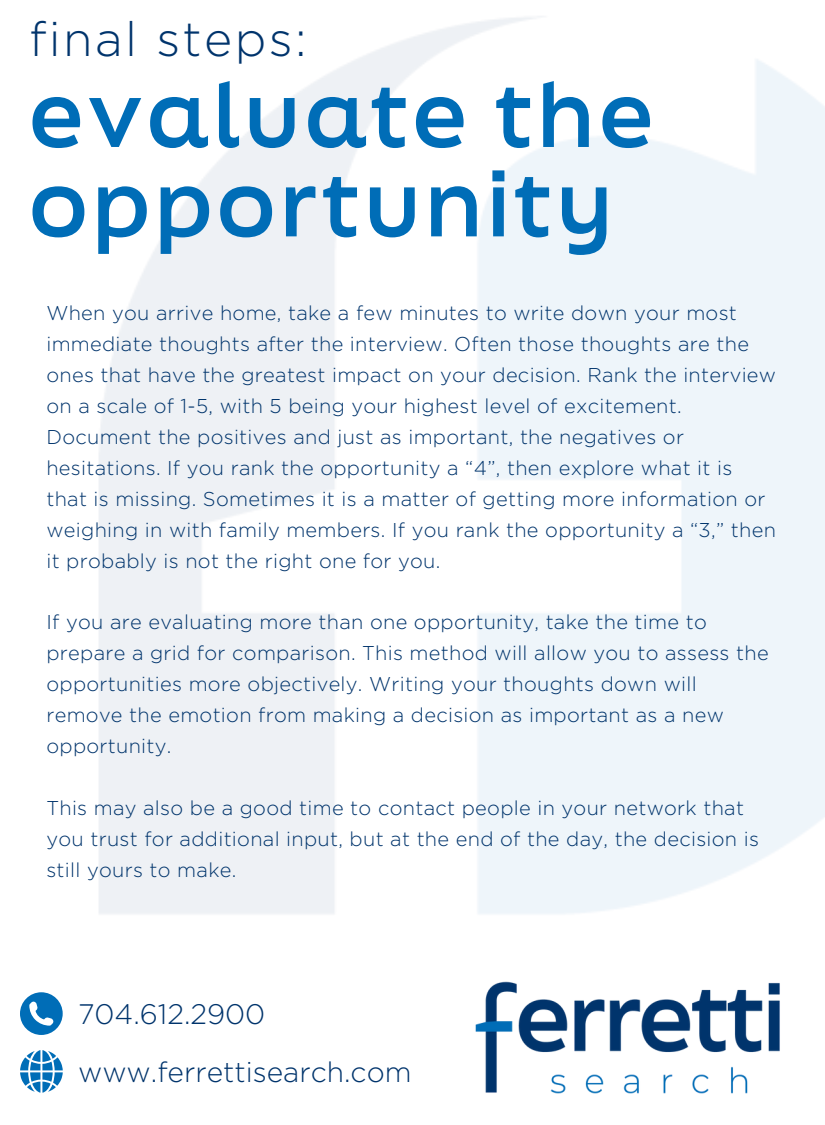
<style>
.page{position:relative;width:825px;height:1125px;background:#fff}
.page>*{position:absolute;margin:0;border:0;box-sizing:border-box;transform-origin:0 0}
.t1{font:700 87.75px/89.4px "Final Six";letter-spacing:.05em;color:#006db7}
.t2{font:300 48.12px "Gotham";letter-spacing:.05em;color:#00346c}
.t3{font:300 28.25px "Gotham";color:#00346c}
.t4{font:300 20px/31px "Gotham";letter-spacing:.015em;color:#00346c}
</style>
<div class="page">
<img style="left:475px;top:981px;width:305px;height:112px">
<svg style="left:20px;top:1050px;width:43px;height:43px"></svg>
<svg style="left:20px;top:992px;width:43px;height:43px"></svg>
<p class="t2" style="left:29px;top:10px;width:279px">final steps:</p>
<p class="t1" style="left:29px;top:76px;width:626px">evaluate the opportunity</p>
<p class="t4" style="left:46px;top:297px;width:731px">When you arrive home, take a few minutes to write down your most immediate thoughts after the interview. Often those thoughts are the ones that have the greatest impact on your decision. Rank the interview on a scale of 1-5, with 5 being your highest level of excitement.<br>Document the positives and just as important, the negatives or hesitations. If you rank the opportunity a “4”, then explore what it is that is missing. Sometimes it is a matter of getting more information or weighing in with family members. If you rank the opportunity a “3,” then it probably is not the right one for you.</p>
<p class="t4" style="left:46px;top:607px;width:724px">If you are evaluating more than one opportunity, take the time to prepare a grid for comparison. This method will allow you to assess the opportunities more objectively. Writing your thoughts down will remove the emotion from making a decision as important as a new opportunity.</p>
<h3 class="t4" style="left:46px;top:792px;width:714px">This may also be a good time to contact people in your network that you trust for additional input, but at the end of the day, the decision is still yours to make.</h3>
<h1 class="t3" style="left:78px;top:997px;width:189px">704.612.2900</h1>
<h2 class="t3" style="left:78px;top:1054px;width:335px">www.ferrettisearch.com</h2>
</div>
